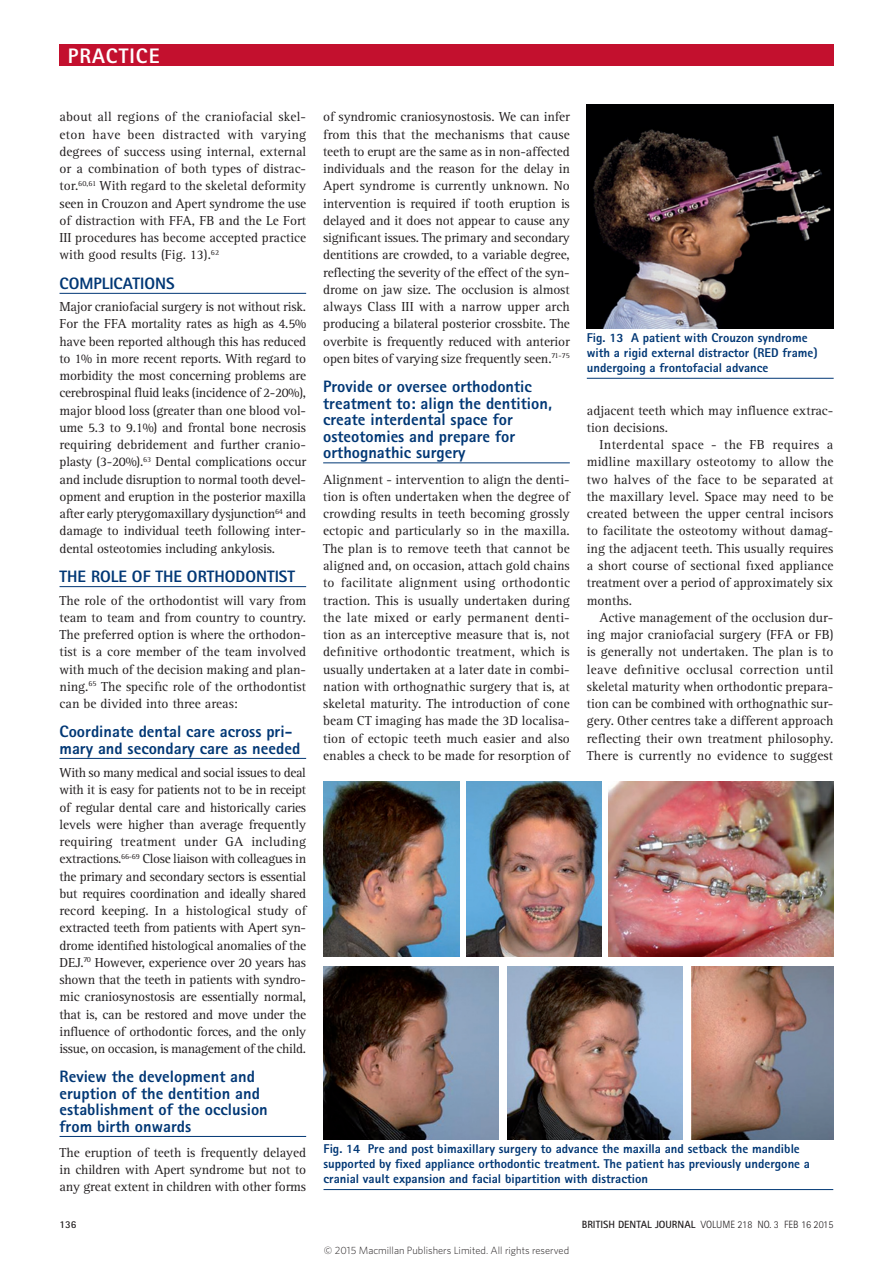
<style>
.page{position:relative;width:893px;height:1263px;background:#fff}
.page>*{position:absolute;margin:0;border:0;box-sizing:border-box;transform-origin:0 0}
.t1{font:21px "Rotis Sans Serif Std Extra Bold 2";letter-spacing:.05em;color:#fff}
.t2{font:800 16.5px/16.5px "Rotis Sans Serif Std";color:#013775}
.t3{font:13.5px/17.2px "Rotis Serif Std";color:#231f20;text-align:justify}
.t4{font:800 12.75px/15px "Rotis Sans Serif Std";color:#013775}
.t5{font:300 10.5px "Whitney";color:#231f20}
.t6{font:300 10.5px "Rotis Sans Serif Std";color:#231f20}
.t7{font:10.5px "Rotis Sans Serif Std Bold 2";color:#231f20}
.s1{font-weight:700}
</style>
<div class="page">
<div style="left:59px;top:45px;width:774px;height:21px;background:#c3102e"></div>
<hr style="left:60px;top:293px;width:246px;height:1px;background:#013775">
<hr style="left:60px;top:586px;width:246px;height:1px;background:#013775">
<hr style="left:60px;top:758px;width:246px;height:1px;background:#013775">
<hr style="left:60px;top:1136px;width:246px;height:1px;background:#013775">
<hr style="left:323px;top:462px;width:247px;height:1px;background:#013775">
<img style="left:587px;top:104px;width:247px;height:224px">
<hr style="left:587px;top:378px;width:247px;height:1px;background:#013775">
<img style="left:323px;top:781px;width:136px;height:175px">
<img style="left:466px;top:781px;width:136px;height:175px">
<img style="left:324px;top:967px;width:175px;height:173px">
<img style="left:507px;top:967px;width:175px;height:173px">
<img style="left:608px;top:781px;width:225px;height:175px">
<img style="left:691px;top:967px;width:142px;height:173px">
<hr style="left:324px;top:1189px;width:509px;height:1px;background:#013775">
<h1 class="t1" style="left:68px;top:42px;width:93px">PRACTICE</h1>
<p class="t3" style="left:60px;top:109px;width:248px">about all regions of the craniofacial skel&shy;eton have been distracted with varying degrees of success using internal, external or a combination of both types of distrac&shy;tor.<sup>60,61</sup> With regard to the skeletal deformity seen in Crouzon and Apert syndrome the use of distraction with FFA, FB and the Le Fort III procedures has become accepted practice with good results (Fig. 13).<sup>62</sup></p>
<p class="t2" style="left:60px;top:275px;width:117px">COMPLICATIONS</p>
<p class="t3" style="left:60px;top:298px;width:248px">Major craniofacial surgery is not without risk.<br>For the FFA mortality rates as high as 4.5% have been reported although this has reduced to 1% in more recent reports. With regard to morbidity the most concerning problems are cerebrospinal fluid leaks (incidence of 2-20%), major blood loss (greater than one blood vol&shy;ume 5.3 to 9.1%) and frontal bone necrosis requiring debridement and further cranio&shy;plasty (3-20%).<sup>63</sup> Dental complications occur and include disruption to normal tooth devel&shy;opment and eruption in the posterior maxilla after early pterygomaxillary dysjunction<sup>64</sup> and damage to individual teeth following inter&shy;dental osteotomies including ankylosis.</p>
<p class="t2" style="left:60px;top:568px;width:237px">THE ROLE OF THE ORTHODONTIST</p>
<p class="t3" style="left:60px;top:592px;width:248px">The role of the orthodontist will vary from team to team and from country to country.<br>The preferred option is where the orthodon&shy;tist is a core member of the team involved with much of the decision making and plan&shy;ning.<sup>65</sup> The specific role of the orthodontist can be divided into three areas:</p>
<p class="t2" style="left:60px;top:723px;width:242px">Coordinate dental care across pri&shy;mary and secondary care as needed</p>
<p class="t3" style="left:60px;top:764px;width:248px">With so many medical and social issues to deal with it is easy for patients not to be in receipt of regular dental care and historically caries levels were higher than average frequently requiring treatment under GA including extractions.<sup>66-69</sup> Close liaison with colleagues in the primary and secondary sectors is essential but requires coordination and ideally shared record keeping. In a histological study of extracted teeth from patients with Apert syn&shy;drome identified histological anomalies of the DEJ.<sup>70</sup> However, experience over 20 years has shown that the teeth in patients with syndro&shy;mic craniosynostosis are essentially normal, that is, can be restored and move under the influence of orthodontic forces, and the only issue, on occasion, is management of the child.</p>
<p class="t2" style="left:60px;top:1068px;width:210px">Review the development and eruption of the dentition and establishment of the occlusion from birth onwards</p>
<p class="t3" style="left:60px;top:1144px;width:248px">The eruption of teeth is frequently delayed in children with Apert syndrome but not to any great extent in children with other forms</p>
<p class="t7" style="left:60px;top:1217px;width:18px">136</p>
<p class="t3" style="left:323px;top:109px;width:248px">of syndromic craniosynostosis. We can infer from this that the mechanisms that cause teeth to erupt are the same as in non-affected individuals and the reason for the delay in Apert syndrome is currently unknown. No intervention is required if tooth eruption is delayed and it does not appear to cause any significant issues. The primary and secondary dentitions are crowded, to a variable degree, reflecting the severity of the effect of the syn&shy;drome on jaw size. The occlusion is almost always Class III with a narrow upper arch producing a bilateral posterior crossbite. The overbite is frequently reduced with anterior open bites of varying size frequently seen.<sup>71-75</sup></p>
<p class="t2" style="left:323px;top:378px;width:230px">Provide or oversee orthodontic treatment to: align the dentition, create interdental space for osteotomies and prepare for orthognathic surgery</p>
<p class="t3" style="left:323px;top:471px;width:248px">Alignment - intervention to align the denti&shy;tion is often undertaken when the degree of crowding results in teeth becoming grossly ectopic and particularly so in the maxilla.<br>The plan is to remove teeth that cannot be aligned and, on occasion, attach gold chains to facilitate alignment using orthodontic traction. This is usually undertaken during the late mixed or early permanent denti&shy;tion as an interceptive measure that is, not definitive orthodontic treatment, which is usually undertaken at a later date in combi&shy;nation with orthognathic surgery that is, at skeletal maturity. The introduction of cone beam CT imaging has made the 3D localisa&shy;tion of ectopic teeth much easier and also enables a check to be made for resorption of</p>
<p class="t4" style="left:587px;top:329px;width:232px">Fig. 13 A patient with Crouzon syndrome with a rigid external distractor (RED frame) undergoing a frontofacial advance</p>
<p class="t3" style="left:587px;top:402px;width:248px">adjacent teeth which may influence extrac&shy;tion decisions.</p>
<p class="t3" style="left:587px;top:436px;width:248px;text-indent:13px">Interdental space - the FB requires a midline maxillary osteotomy to allow the two halves of the face to be separated at the maxillary level. Space may need to be created between the upper central incisors to facilitate the osteotomy without damag&shy;ing the adjacent teeth. This usually requires a short course of sectional fixed appliance treatment over a period of approximately six months.</p>
<p class="t3" style="left:587px;top:609px;width:248px;text-indent:13px">Active management of the occlusion dur&shy;ing major craniofacial surgery (FFA or FB) is generally not undertaken. The plan is to leave definitive occlusal correction until skeletal maturity when orthodontic prepara&shy;tion can be combined with orthognathic sur&shy;gery. Other centres take a different approach reflecting their own treatment philosophy.<br>There is currently no evidence to suggest</p>
<p class="t4" style="left:324px;top:1141px;width:488px">Fig. 14 Pre and post bimaxillary surgery to advance the maxilla and setback the mandible supported by fixed appliance orthodontic treatment. The patient has previously undergone a cranial vault expansion and facial bipartition with distraction</p>
<p class="t5" style="left:324px;top:1243px;width:247px">© 2015 Macmillan Publishers Limited. All rights reserved</p>
<p class="t6" style="left:582px;top:1218px;width:253px"><span class="s1">BRITISH DENTAL JOURNAL</span> VOLUME 218 NO. 3 FEB 16 2015</p>
</div>
